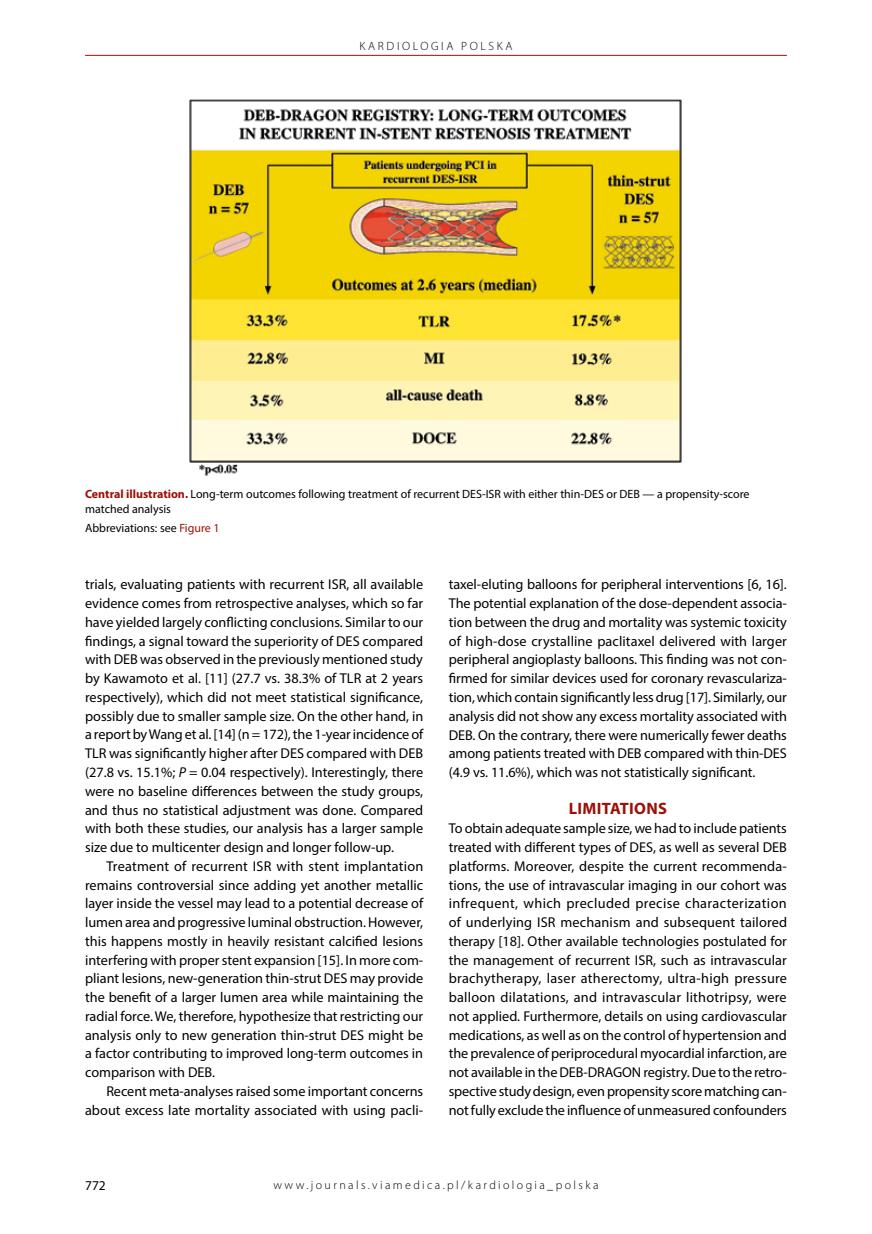
<style>
.page{position:relative;width:872px;height:1234px;background:#fff}
.page>*{position:absolute;margin:0;border:0;box-sizing:border-box;transform-origin:0 0}
.t1{font:700 16.5px "Myriad Pro";letter-spacing:.02em;color:#9c1006}
.t2{font:14.25px/18.8px "Myriad Pro";letter-spacing:-.005em;color:#000;text-align:justify}
.t3{font:13.5px "Myriad Pro";color:#000}
.t4{font:12px/14.4px "Myriad Pro";color:#000}
.t5{font:300 12px "Myriad Pro";letter-spacing:.2em;color:#000}
.t6{font:300 12px "Myriad Pro";letter-spacing:.22em;color:#000}
.s1{font-weight:700;color:#9c1006}
.s2{color:#9c1006}
.s3{font-style:italic}
</style>
<div class="page">
<hr style="left:85px;top:55px;width:702px;height:1px;background:#9c1006">
<img style="left:189px;top:99px;width:493px;height:377px">
<p class="t6" style="left:359px;top:40px;width:154px">KARDIOLOGIA POLSKA</p>
<p class="t4" style="left:85px;top:487px;width:666px"><span class="s1">Central illustration.</span> Long-term outcomes following treatment of recurrent DES-ISR with either thin-DES or DEB — a propensity-score matched analysis</p>
<p class="t4" style="left:85px;top:521px;width:136px">Abbreviations: see <span class="s2">Figure 1</span></p>
<p class="t2" style="left:85px;top:574px;width:340px">trials, evaluating patients with recurrent ISR, all available evidence comes from retrospective analyses, which so far have yielded largely conflicting conclusions. Similar to our findings, a signal toward the superiority of DES compared with DEB was observed in the previously mentioned study by Kawamoto et al. [11] (27.7 vs. 38.3% of TLR at 2 years respectively), which did not meet statistical significance, possibly due to smaller sample size. On the other hand, in a report by Wang et al. [14] (n = 172), the 1-year incidence of TLR was significantly higher after DES compared with DEB (27.8 vs. 15.1%; <span class="s3">P</span> = 0.04 respectively). Interestingly, there were no baseline differences between the study groups, and thus no statistical adjustment was done. Compared with both these studies, our analysis has a larger sample size due to multicenter design and longer follow-up.</p>
<p class="t2" style="left:85px;top:856px;width:340px;text-indent:21px">Treatment of recurrent ISR with stent implantation remains controversial since adding yet another metallic layer inside the vessel may lead to a potential decrease of lumen area and progressive luminal obstruction. However, this happens mostly in heavily resistant calcified lesions interfering with proper stent expansion [15]. In more com&shy;pliant lesions, new-generation thin-strut DES may provide the benefit of a larger lumen area while maintaining the radial force. We, therefore, hypothesize that restricting our analysis only to new generation thin-strut DES might be a factor contributing to improved long-term outcomes in comparison with DEB.</p>
<p class="t2" style="left:85px;top:1081px;width:340px;text-align:right">Recent meta-analyses raised some important concerns about excess late mortality associated with using pacli-</p>
<p class="t2" style="left:449px;top:575px;width:340px">taxel-eluting balloons for peripheral interventions [6, 16].<br>The potential explanation of the dose-dependent associa&shy;tion between the drug and mortality was systemic toxicity of high-dose crystalline paclitaxel delivered with larger peripheral angioplasty balloons. This finding was not con&shy;firmed for similar devices used for coronary revasculariza&shy;tion, which contain significantly less drug [17]. Similarly, our analysis did not show any excess mortality associated with DEB. On the contrary, there were numerically fewer deaths among patients treated with DEB compared with thin-DES (4.9 vs. 11.6%), which was not statistically significant.</p>
<p class="t1" style="left:568px;top:798px;width:9px">Limi</p>
<p class="t1" style="left:602px;top:798px;width:67px">tations</p>
<p class="t2" style="left:449px;top:818px;width:340px">To obtain adequate sample size, we had to include patients treated with different types of DES, as well as several DEB platforms. Moreover, despite the current recommenda&shy;tions, the use of intravascular imaging in our cohort was infrequent, which precluded precise characterization of underlying ISR mechanism and subsequent tailored therapy [18]. Other available technologies postulated for the management of recurrent ISR, such as intravascular brachytherapy, laser atherectomy, ultra-high pressure balloon dilatations, and intravascular lithotripsy, were not applied. Furthermore, details on using cardiovascular medications, as well as on the control of hypertension and the prevalence of periprocedural myocardial infarction, are not available in the DEB-DRAGON registry. Due to the retro&shy;spective study design, even propensity score matching can&shy;not fully exclude the influence of unmeasured confounders</p>
<p class="t3" style="left:85px;top:1176px;width:22px">772</p>
<p class="t5" style="left:273px;top:1177px;width:327px">www.journals.viamedica.pl/kardiologia_polska</p>
</div>
